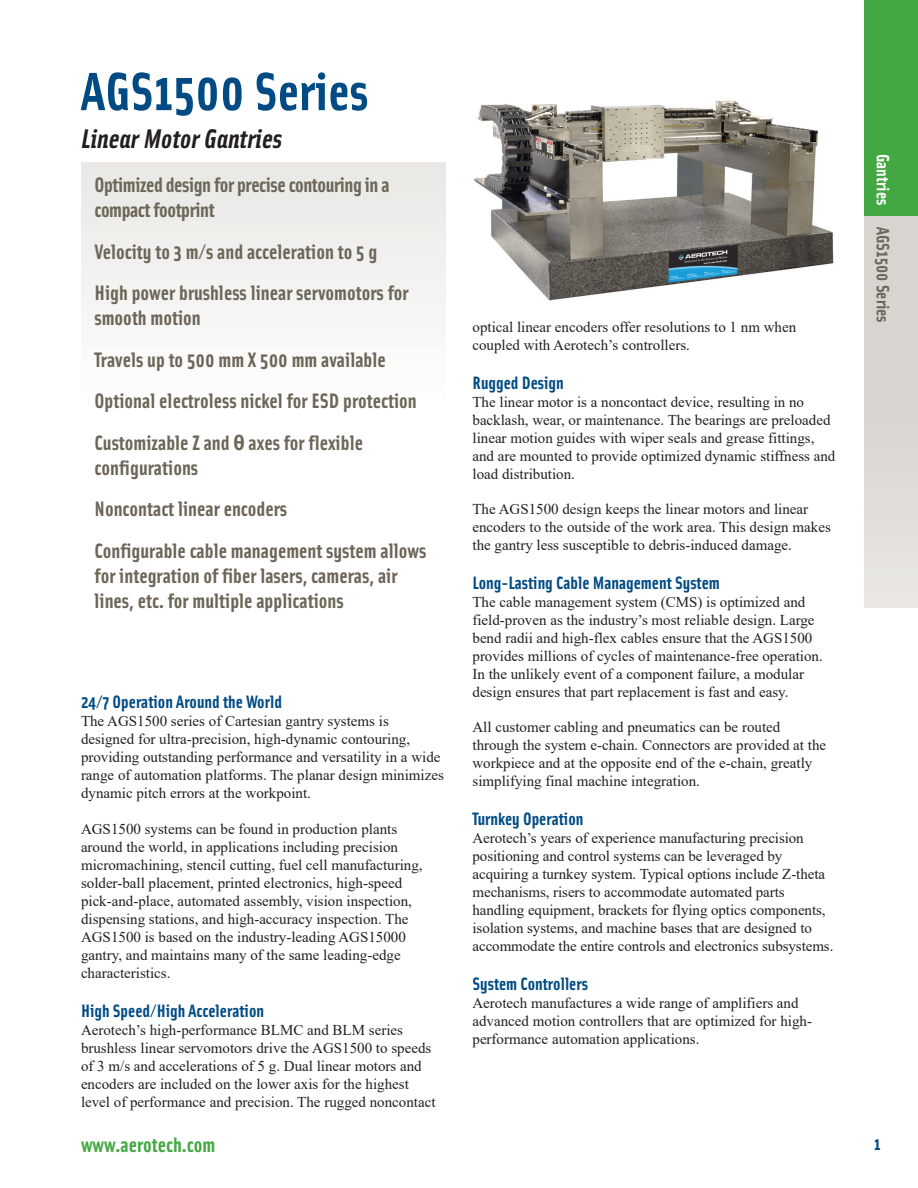
<style>
.page{position:relative;width:918px;height:1188px;background:#fff}
.page>*{position:absolute;margin:0;border:0;box-sizing:border-box;transform-origin:0 0}
.Product_Title{font:700 54px "Solex OT";color:#004b84}
.Product_Subtitle{font:italic 700 27px "Solex OT";color:#231f20}
.Bullets{font:700 21px/25.2px "Solex OT";color:#6d6658}
.Bullets-2{font:700 21px/25.2px "Solex OT";letter-spacing:-.02em;color:#6d6658}
.t1{font:700 21px "Solex OT";color:#43a842}
.Text_Titles{font:700 18px "Solex OT";color:#004b84}
.t2{font:700 18px "Solex OT";color:#6d6658}
.Text_Body{font:15px/18px "Times New Roman";color:#231f20}
.s1{font-family:"Arial"}
.s2{color:#fff}
</style>
<div class="page">
<div style="left:864px;top:216px;width:54px;height:392px;background:linear-gradient(to bottom,#d3cfc9,#e6e3e0)"></div>
<div style="left:864px;top:0;width:54px;height:216px;background:#43a842"></div>
<div style="left:81px;top:162px;width:365px;height:487px;background:linear-gradient(to bottom,#eeedeb,#fff)"></div>
<img style="left:474px;top:100px;width:360px;height:201px">
<p class="Product_Title" style="left:81px;top:56px;width:289px">AGS1500 Series</p>
<p class="Product_Subtitle" style="left:81px;top:121px;width:203px">Linear Motor Gantries</p>
<p class="Bullets-2" style="left:95px;top:171px;width:297px">Optimized design for precise contouring in a compact footprint</p>
<p class="Bullets" style="left:95px;top:238px;width:284px">Velocity to 3 m/s and acceleration to 5 g</p>
<p class="Bullets" style="left:95px;top:279px;width:316px">High power brushless linear servomotors for smooth motion</p>
<p class="Bullets" style="left:95px;top:346px;width:293px">Travels up to 500 mm X 500 mm available</p>
<p class="Bullets" style="left:95px;top:387px;width:324px">Optional electroless nickel for ESD protection</p>
<p class="Bullets" style="left:95px;top:429px;width:270px">Customizable Z and <span class="s1">θ</span> axes for flexible configurations</p>
<p class="Bullets" style="left:95px;top:495px;width:194px">Noncontact linear encoders</p>
<p class="Bullets" style="left:95px;top:537px;width:333px">Configurable cable management system allows for integration of fiber lasers, cameras, air lines, etc. for multiple applications</p>
<p class="Text_Titles" style="left:81px;top:690px;width:202px">24/7 Operation Around the World</p>
<p class="Text_Body" style="left:81px;top:712px;width:364px">The AGS1500 series of Cartesian gantry systems is designed for ultra-precision, high-dynamic contouring, providing outstanding performance and versatility in a wide range of automation platforms. The planar design minimizes dynamic pitch errors at the workpoint.</p>
<p class="Text_Body" style="left:81px;top:819px;width:343px">AGS1500 systems can be found in production plants around the world, in applications including precision micromachining, stencil cutting, fuel cell manufacturing, solder-ball placement, printed electronics, high-speed pick-and-place, automated assembly, vision inspection, dispensing stations, and high-accuracy inspection. The AGS1500 is based on the industry-leading AGS15000 gantry, and maintains many of the same leading-edge characteristics.</p>
<p class="Text_Titles" style="left:81px;top:999px;width:185px">High Speed/High Acceleration</p>
<p class="Text_Body" style="left:81px;top:1020px;width:356px">Aerotech’s high-performance BLMC and BLM series brushless linear servomotors drive the AGS1500 to speeds of 3 m/s and accelerations of 5 g. Dual linear motors and encoders are included on the lower axis for the highest level of performance and precision. The rugged noncontact</p>
<p class="Text_Body" style="left:472px;top:318px;width:325px">optical linear encoders offer resolutions to 1 nm when coupled with Aerotech’s controllers.</p>
<p class="Text_Titles" style="left:472px;top:371px;width:93px">Rugged Design</p>
<p class="Text_Body" style="left:472px;top:392px;width:364px">The linear motor is a noncontact device, resulting in no backlash, wear, or maintenance. The bearings are preloaded linear motion guides with wiper seals and grease fittings, and are mounted to provide optimized dynamic stiffness and load distribution.</p>
<p class="Text_Body" style="left:472px;top:500px;width:360px">The AGS1500 design keeps the linear motors and linear encoders to the outside of the work area. This design makes the gantry less susceptible to debris-induced damage.</p>
<p class="Text_Titles" style="left:472px;top:571px;width:249px">Long-Lasting Cable Management System</p>
<p class="Text_Body" style="left:472px;top:593px;width:352px">The cable management system (CMS) is optimized and field-proven as the industry’s most reliable design. Large bend radii and high-flex cables ensure that the AGS1500 provides millions of cycles of maintenance-free operation.<br>In the unlikely event of a component failure, a modular design ensures that part replacement is fast and easy.</p>
<p class="Text_Body" style="left:472px;top:718px;width:355px">All customer cabling and pneumatics can be routed through the system e-chain. Connectors are provided at the workpiece and at the opposite end of the e-chain, greatly simplifying final machine integration.</p>
<p class="Text_Titles" style="left:472px;top:807px;width:112px">Turnkey Operation</p>
<p class="Text_Body" style="left:472px;top:829px;width:363px">Aerotech’s years of experience manufacturing precision positioning and control systems can be leveraged by acquiring a turnkey system. Typical options include Z-theta mechanisms, risers to accommodate automated parts handling equipment, brackets for flying optics components, isolation systems, and machine bases that are designed to accommodate the entire controls and electronics subsystems.</p>
<p class="Text_Titles" style="left:472px;top:972px;width:117px">System Controllers</p>
<p class="Text_Body" style="left:472px;top:994px;width:341px">Aerotech manufactures a wide range of amplifiers and advanced motion controllers that are optimized for high&shy;performance automation applications.</p>
<p class="t2" style="left:895px;top:154px;width:170px;rotate:90deg"><span class="s2">Gantries</span> AGS1500 Series</p>
<h3 class="t1" style="left:81px;top:1131px;width:136px">www.aerotech.com</h3>
<p class="Text_Titles" style="left:874px;top:1132px;width:8px">1</p>
</div>
